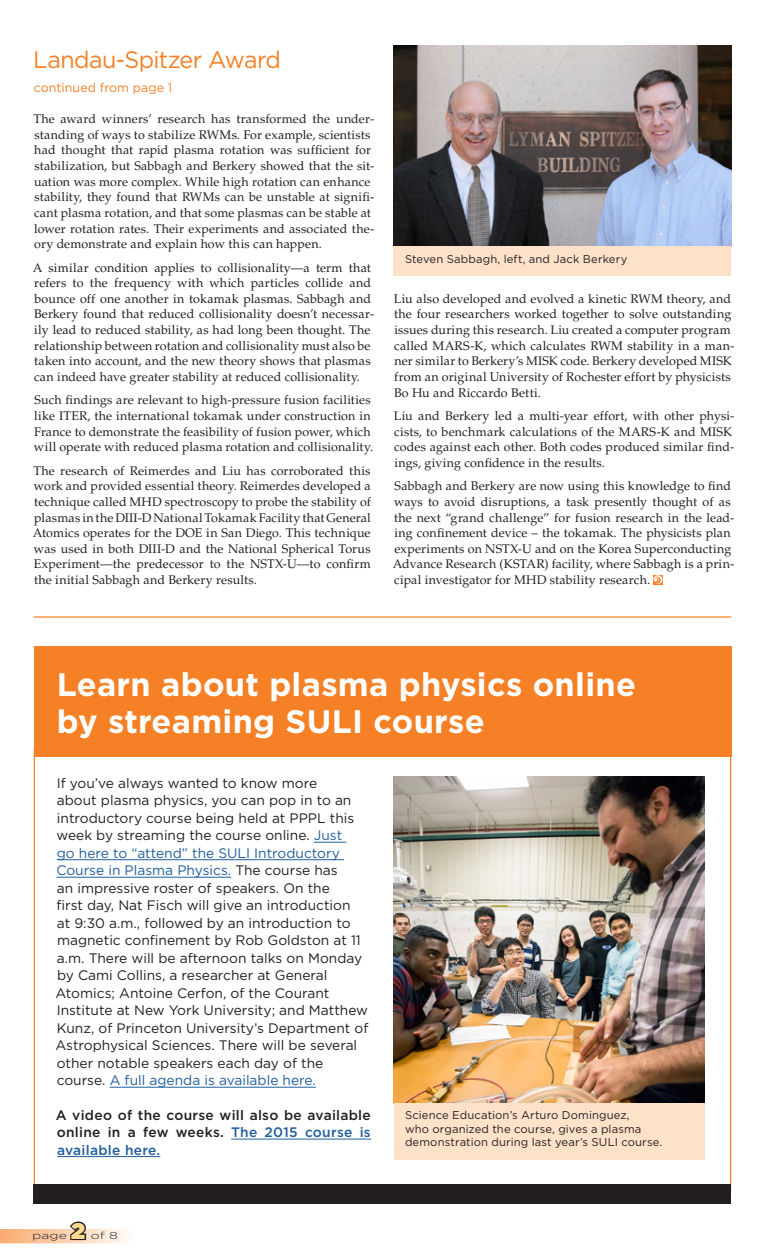
<style>
.page{position:relative;width:765px;height:1260px;background:#fff}
.page>*{position:absolute;margin:0;border:0;box-sizing:border-box;transform-origin:0 0}
.t1{font:700 32.5px/37.5px "Gotham";letter-spacing:.01em;color:#fff}
.t2{font:23.75px "Gotham";letter-spacing:-.025em;color:#f58025}
.t3{font:900 22.5px "Gotham";color:#ffd990}
.t4{font:13.75px/17.5px "Gotham";color:#231f20}
.t5{font:500 13.75px/17.5px "Gotham";letter-spacing:.02em;color:#231f20;text-align:justify}
.t6{font:12.5px/15.6px "Palatino LT Std";letter-spacing:.01em;color:#231f20}
.t7{font:12.5px "Gotham";color:#f58025}
.t8{font:11.25px/13.5px "Gotham";letter-spacing:.01em;color:#231f20}
.t9{font:300 10px "Gotham";color:#231f20;scale:1.4 1}
.s1{color:#215e9e}
</style>
<div class="page">
<svg style="left:654px;top:575px;width:8px;height:9px"></svg>
<img style="left:394px;top:45px;width:337px;height:202px">
<img style="left:394px;top:777px;width:311px;height:326px">
<div style="left:394px;top:247px;width:337px;height:29px;background:#fee1c9"></div>
<div style="left:394px;top:1103px;width:311px;height:57px;background:#fee1c9"></div>
<hr style="left:34px;top:616px;width:697px;height:2px;background:#f58025">
<div style="left:34px;top:1184px;width:697px;height:20px;background:#231f20"></div>
<div style="left:34px;top:646px;width:697px;height:111px;background:#f58025"></div>
<hr style="left:314px;top:842px;width:32px;height:1px;background:#215e9e">
<hr style="left:57px;top:860px;width:287px;height:1px;background:#215e9e">
<hr style="left:56px;top:877px;width:175px;height:1px;background:#215e9e">
<hr style="left:110px;top:1087px;width:206px;height:1px;background:#215e9e">
<hr style="left:231px;top:1139px;width:140px;height:1px;background:#215e9e">
<hr style="left:57px;top:1156px;width:103px;height:1px;background:#215e9e">
<svg style="left:0;top:1221px;width:126px;height:22px"></svg>
<h2 class="t2" style="left:33px;top:45px;width:249px">Landau-Spitzer Award</h2>
<p class="t7" style="left:34px;top:79px;width:140px">continued from page 1</p>
<p class="t6" style="left:33px;top:111px;width:342px">The award winners’ research has transformed the under&shy;standing of ways to stabilize RWMs. For example, scientists had thought that rapid plasma rotation was sufficient for stabilization, but Sabbagh and Berkery showed that the sit&shy;uation was more complex. While high rotation can enhance stability, they found that RWMs can be unstable at signifi&shy;cant plasma rotation, and that some plasmas can be stable at lower rotation rates. Their experiments and associated the&shy;ory demonstrate and explain how this can happen.</p>
<p class="t6" style="left:33px;top:260px;width:343px">A similar condition applies to collisionality—a term that refers to the frequency with which particles collide and bounce off one another in tokamak plasmas. Sabbagh and Berkery found that reduced collisionality doesn’t necessar&shy;ily lead to reduced stability, as had long been thought. The relationship between rotation and collisionality must also be taken into account, and the new theory shows that plasmas can indeed have greater stability at reduced collisionality.</p>
<p class="t6" style="left:34px;top:393px;width:341px">Such findings are relevant to high-pressure fusion facilities like ITER, the international tokamak under construction in France to demonstrate the feasibility of fusion power, which will operate with reduced plasma rotation and collisionality.</p>
<p class="t6" style="left:33px;top:463px;width:340px;text-align:justify">The research of Reimerdes and Liu has corroborated this work and provided essential theory. Reimerdes developed a technique called MHD spectroscopy to probe the stability of plasmas in the DIII-D National Tokamak Facility that General Atomics operates for the DOE in San Diego. This technique was used in both DIII-D and the National Spherical Torus Experiment—the predecessor to the NSTX-U—to confirm the initial Sabbagh and Berkery results.</p>
<p class="t8" style="left:405px;top:252px;width:224px">Steven Sabbagh, left, and Jack Berkery</p>
<p class="t6" style="left:394px;top:291px;width:342px">Liu also developed and evolved a kinetic RWM theory, and the four researchers worked together to solve outstanding issues during this research. Liu created a computer program called MARS-K, which calculates RWM stability in a man&shy;ner similar to Berkery’s MISK code. Berkery developed MISK from an original University of Rochester effort by physicists Bo Hu and Riccardo Betti.</p>
<p class="t6" style="left:394px;top:408px;width:342px">Liu and Berkery led a multi-year effort, with other physi&shy;cists, to benchmark calculations of the MARS-K and MISK codes against each other. Both codes produced similar find&shy;ings, giving confidence in the results.</p>
<p class="t6" style="left:393px;top:478px;width:343px">Sabbagh and Berkery are now using this knowledge to find ways to avoid disruptions, a task presently thought of as the next “grand challenge” for fusion research in the lead&shy;ing confinement device – the tokamak. The physicists plan experiments on NSTX-U and on the Korea Superconducting Advance Research (KSTAR) facility, where Sabbagh is a prin&shy;cipal investigator for MHD stability research.</p>
<h1 class="t1" style="left:57px;top:665px;width:581px">Learn about plasma physics online by streaming SULI course</h1>
<p class="t4" style="left:55px;top:774px;width:314px">If you’ve always wanted to know more<br>about plasma physics, you can pop in to an introductory course being held at PPPL this week by streaming the course online. <span class="s1">Just<br>go here to “attend” the SULI Introductory Course in Plasma Physics.</span> The course has<br>an impressive roster of speakers. On the<br>first day, Nat Fisch will give an introduction<br>at 9:30 a.m., followed by an introduction to magnetic confinement by Rob Goldston at 11 a.m. There will be afternoon talks on Monday by Cami Collins, a researcher at General Atomics; Antoine Cerfon, of the Courant Institute at New York University; and Matthew Kunz, of Princeton University’s Department of Astrophysical Sciences. There will be several other notable speakers each day of the course. <span class="s1">A full agenda is available here.</span></p>
<p class="t5" style="left:56px;top:1106px;width:317px">A video of the course will also be available online in a few weeks. <span class="s1">The 2015 course is available here.</span></p>
<p class="t8" style="left:405px;top:1108px;width:259px">Science Education’s Arturo Dominguez,<br>who organized the course, gives a plasma demonstration during last year’s SULI course.</p>
<p class="t9" style="left:32px;top:1229px;width:26px">page</p>
<h3 class="t3" style="left:71px;top:1215px;width:16px">2</h3>
<p class="t9" style="left:91px;top:1229px;width:21px">of 8</p>
</div>
